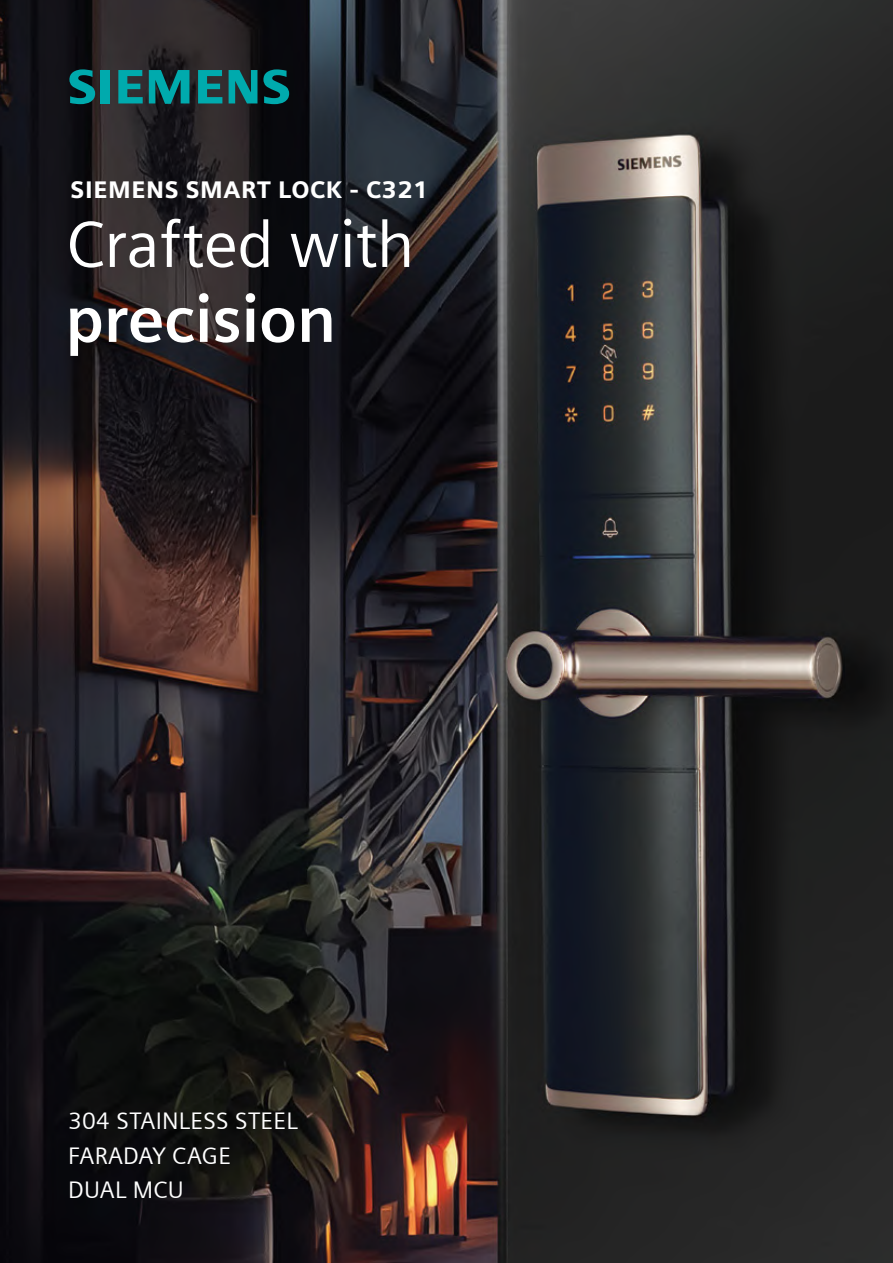
<style>
.page{position:relative;width:893px;height:1263px;background:#fff}
.page>*{position:absolute;margin:0;border:0;box-sizing:border-box;transform-origin:0 0}
.t1{font:65.25px "Siemens Sans";letter-spacing:-.01em;color:#fff}
.t2{font:700 65.25px "Siemens Sans";letter-spacing:-.01em;color:#fff}
.t3{font:24px/34.5px "Siemens Sans";letter-spacing:.01em;color:#fff}
.t4{font:900 24px "Siemens Sans";letter-spacing:.025em;color:#fff}
</style>
<div class="page">
<img style="left:0;top:0;width:893px;height:1263px">
<svg style="left:69px;top:69px;width:41px;height:35px"></svg>
<svg style="left:118px;top:70px;width:25px;height:33px"></svg>
<svg style="left:149px;top:70px;width:40px;height:34px"></svg>
<svg style="left:198px;top:70px;width:24px;height:33px"></svg>
<svg style="left:229px;top:70px;width:28px;height:33px"></svg>
<svg style="left:263px;top:69px;width:26px;height:35px"></svg>
<p class="t4" style="left:71px;top:171px;width:359px">SIEMENS SMART LOCK - C321</p>
<h1 class="t1" style="left:66px;top:208px;width:350px">Crafted with</h1>
<h1 class="t2" style="left:65px;top:282px;width:273px">precision</h1>
<p class="t3" style="left:68px;top:1103px;width:231px">304 STAINLESS STEEL<br>FARADAY CAGE<br>DUAL MCU</p>
</div>
